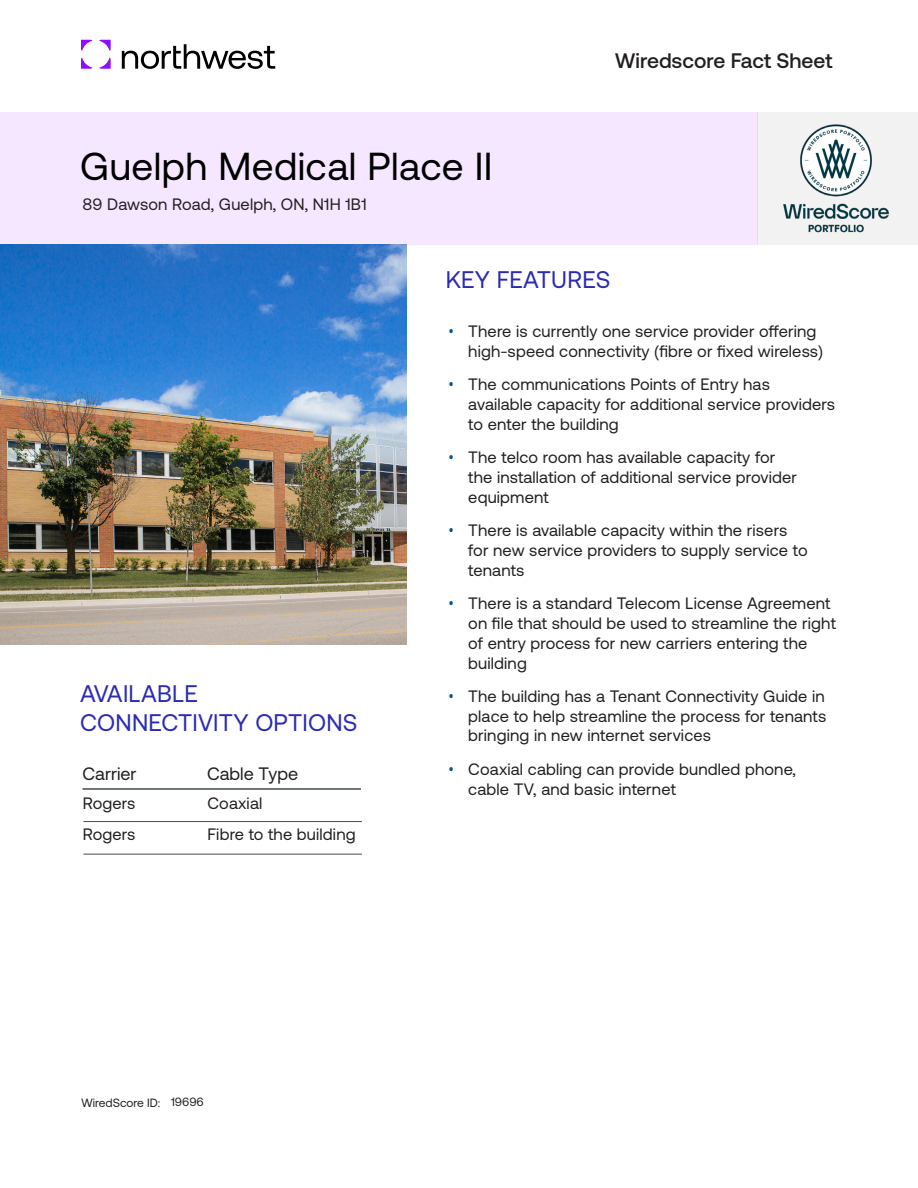
<style>
.page{position:relative;width:918px;height:1188px;background:#fff}
.page>*{position:absolute;margin:0;border:0;box-sizing:border-box;transform-origin:0 0}
.t1{font:39px "Aeonik";letter-spacing:.01em;color:#000}
.t2{font:24px/28.8px "Aeonik";letter-spacing:.01em;color:#2b2bb5}
.t3{font:500 21px "Aeonik";color:#231f20}
.t4{font:18px "Aeonik";color:#231f20}
.t5{font:16.5px/19.8px "Aeonik";letter-spacing:.01em;color:#231f20}
.t6{font:12px "Aeonik";color:#231f20}
.s1{font-family:"Arial Narrow";color:#005394}
</style>
<div class="page">
<div style="left:758px;top:112px;width:160px;height:132px;background:#f2f2f2"></div>
<img style="left:783px;top:124px;width:106px;height:109px">
<hr style="left:83px;top:788px;width:278px;height:2px;background:#434c4f">
<hr style="left:83px;top:821px;width:279px;height:1px;background:#434c4f">
<hr style="left:83px;top:854px;width:279px;height:1px;background:#434c4f">
<div style="left:0;top:112px;width:758px;height:132px;background:#f4e7ff"></div>
<svg style="left:81px;top:40px;width:11px;height:11px"></svg>
<svg style="left:99px;top:40px;width:12px;height:11px"></svg>
<svg style="left:99px;top:58px;width:12px;height:11px"></svg>
<svg style="left:81px;top:58px;width:11px;height:11px"></svg>
<svg style="left:122px;top:44px;width:153px;height:25px"></svg>
<img style="left:0;top:245px;width:406px;height:400px">
<h1 class="t1" style="left:80px;top:145px;width:414px">Guelph Medical Place II</h1>
<p class="t5" style="left:83px;top:194px;width:286px">89 Dawson Road, Guelph, ON, N1H 1B1</p>
<p class="t3" style="left:615px;top:49px;width:219px">Wiredscore Fact Sheet</p>
<h2 class="t2" style="left:80px;top:679px;width:279px">AVAILABLE<br>CONNECTIVITY OPTIONS</h2>
<p class="t4" style="left:83px;top:764px;width:56px">Carrier</p>
<p class="t4" style="left:207px;top:764px;width:93px">Cable Type</p>
<p class="t5" style="left:83px;top:793px;width:54px">Rogers</p>
<p class="t5" style="left:207px;top:793px;width:56px">Coaxial</p>
<p class="t5" style="left:83px;top:824px;width:54px">Rogers</p>
<p class="t5" style="left:207px;top:824px;width:150px">Fibre to the building</p>
<h2 class="t2" style="left:446px;top:266px;width:166px">KEY FEATURES</h2>
<p class="t5" style="left:468px;top:322px;width:356px;text-indent:-20px"><span class="s1">•</span> There is currently one service provider offering high-speed connectivity (fibre or fixed wireless)</p>
<p class="t5" style="left:468px;top:375px;width:368px;text-indent:-20px"><span class="s1">•</span> The communications Points of Entry has available capacity for additional service providers to enter the building</p>
<p class="t5" style="left:468px;top:448px;width:330px;text-indent:-20px"><span class="s1">•</span> The telco room has available capacity for the installation of additional service provider equipment</p>
<p class="t5" style="left:468px;top:521px;width:341px;text-indent:-20px"><span class="s1">•</span> There is available capacity within the risers for new service providers to supply service to tenants</p>
<p class="t5" style="left:468px;top:594px;width:369px;text-indent:-20px"><span class="s1">•</span> There is a standard Telecom License Agreement on file that should be used to streamline the right of entry process for new carriers entering the building</p>
<p class="t5" style="left:468px;top:686px;width:359px;text-align:justify;text-indent:-20px"><span class="s1">•</span> The building has a Tenant Connectivity Guide in place to help streamline the process for tenants bringing in new internet services</p>
<p class="t5" style="left:468px;top:759px;width:329px;text-indent:-20px"><span class="s1">•</span> Coaxial cabling can provide bundled phone, cable TV, and basic internet</p>
<p class="t6" style="left:81px;top:1096px;width:81px">WiredScore ID:</p>
<p class="t6" style="left:171px;top:1095px;width:34px">19696</p>
</div>
